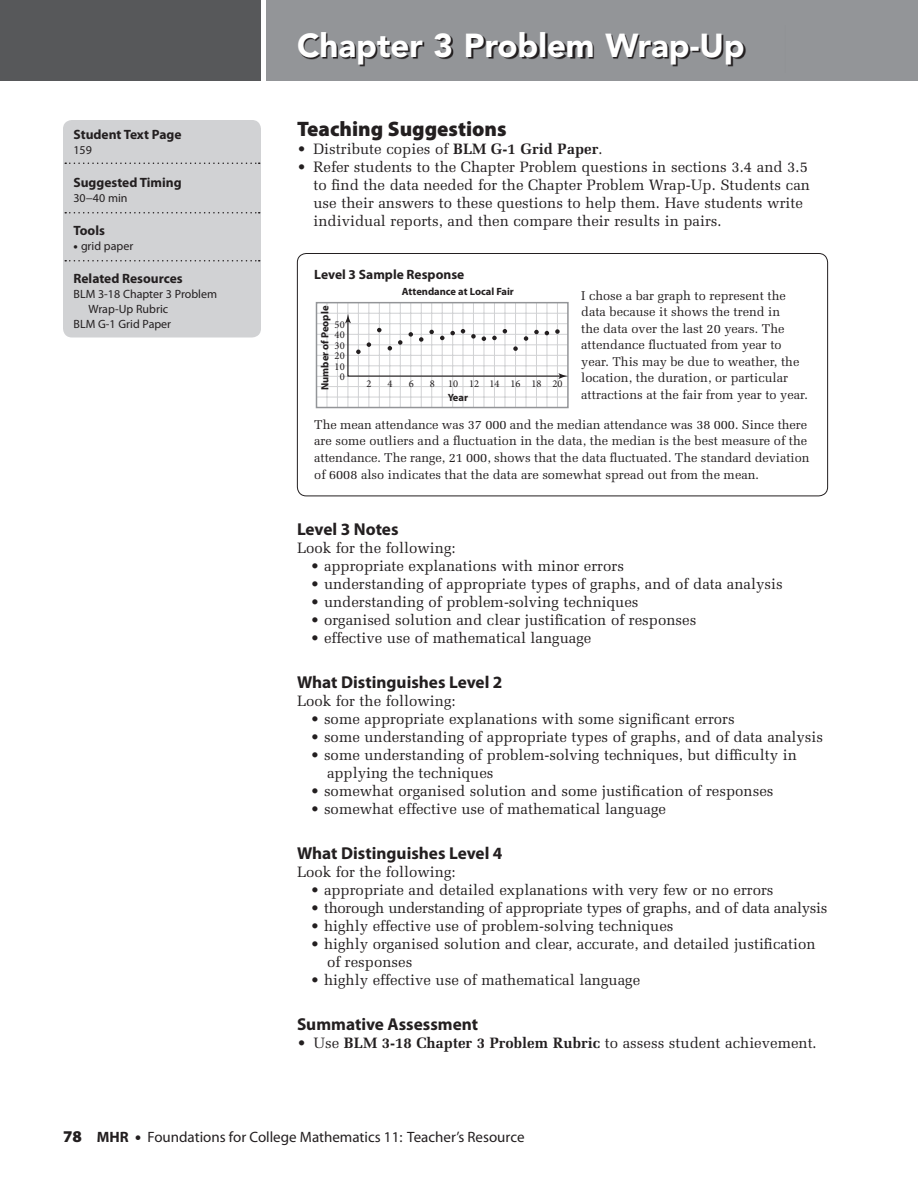
<style>
.page{position:relative;width:918px;height:1188px;background:#fff}
.page>*{position:absolute;margin:0;border:0;box-sizing:border-box;transform-origin:0 0}
.t1{font:900 33px "Avenir";color:#fff}
.t2{font:900 21px "Myriad Pro";color:#231f20}
.t3{font:700 17.25px "Myriad Pro";color:#231f20}
.t4{font:15px/18px "Melior";color:#231f20}
.t5{font:15px "Melior";letter-spacing:-.02em;color:#231f20}
.t6{font:15px "Myriad";color:#231f20}
.t7{font:700 13.5px "Myriad Pro";color:#231f20}
.t8{font:12.75px/16.5px "Melior";color:#231f20}
.t9{font:12px "Myriad Pro";color:#231f20}
.t10{font:700 10.5px "Myriad Pro";color:#231f20}
.t11{font:10.5px/10.5px "Minion Pro";color:#231f20;text-align:center}
.t12{font:10.5px "Myriad Pro";color:#231f20}
.s1{font-weight:900}
.s2{font-weight:700}
.s3{font-family:"Myriad Pro";font-weight:900;font-size:16.5px}
</style>
<div class="page">
<div style="left:46px;top:0;width:872px;height:81px;background:#939598"></div>
<div style="left:0;top:0;width:261px;height:81px;background:#57585a"></div>
<div style="left:261px;top:0;width:5px;height:81px;background:#fff"></div>
<img style="left:299px;top:33px;width:447px;height:34px">
<div style="left:63px;top:120px;width:198px;height:218px;background:#d1d2d4;border-radius:9px"></div>
<svg style="left:65px;top:163px;width:195px;height:1px"></svg>
<svg style="left:65px;top:212px;width:195px;height:2px"></svg>
<svg style="left:65px;top:260px;width:195px;height:2px"></svg>
<div style="left:297px;top:253px;width:531px;height:243px;border:1px solid #231f20;border-radius:9px"></div>
<hr style="left:369px;top:303px;width:1px;height:105px;background:#d1d2d4">
<hr style="left:379px;top:303px;width:1px;height:105px;background:#d1d2d4">
<hr style="left:348px;top:303px;width:1px;height:105px;background:#d1d2d4">
<hr style="left:337px;top:303px;width:1px;height:105px;background:#d1d2d4">
<hr style="left:327px;top:303px;width:1px;height:105px;background:#d1d2d4">
<hr style="left:358px;top:303px;width:1px;height:105px;background:#d1d2d4">
<hr style="left:389px;top:303px;width:1px;height:105px;background:#d1d2d4">
<hr style="left:400px;top:303px;width:1px;height:105px;background:#d1d2d4">
<hr style="left:410px;top:303px;width:1px;height:105px;background:#d1d2d4">
<hr style="left:421px;top:303px;width:1px;height:105px;background:#d1d2d4">
<hr style="left:431px;top:303px;width:1px;height:105px;background:#d1d2d4">
<hr style="left:442px;top:303px;width:1px;height:105px;background:#d1d2d4">
<hr style="left:452px;top:303px;width:1px;height:105px;background:#d1d2d4">
<hr style="left:463px;top:303px;width:1px;height:105px;background:#d1d2d4">
<hr style="left:473px;top:303px;width:1px;height:105px;background:#d1d2d4">
<hr style="left:484px;top:303px;width:1px;height:105px;background:#d1d2d4">
<hr style="left:494px;top:303px;width:1px;height:105px;background:#d1d2d4">
<hr style="left:505px;top:303px;width:1px;height:105px;background:#d1d2d4">
<hr style="left:515px;top:303px;width:1px;height:105px;background:#d1d2d4">
<hr style="left:526px;top:303px;width:1px;height:105px;background:#d1d2d4">
<hr style="left:536px;top:303px;width:1px;height:105px;background:#d1d2d4">
<hr style="left:547px;top:303px;width:1px;height:105px;background:#d1d2d4">
<hr style="left:557px;top:303px;width:1px;height:105px;background:#d1d2d4">
<hr style="left:316px;top:323px;width:252px;height:1px;background:#d1d2d4">
<hr style="left:316px;top:313px;width:252px;height:1px;background:#d1d2d4">
<hr style="left:316px;top:334px;width:252px;height:1px;background:#d1d2d4">
<hr style="left:316px;top:344px;width:252px;height:1px;background:#d1d2d4">
<hr style="left:316px;top:355px;width:252px;height:1px;background:#d1d2d4">
<hr style="left:316px;top:365px;width:252px;height:1px;background:#d1d2d4">
<hr style="left:316px;top:376px;width:252px;height:1px;background:#d1d2d4">
<hr style="left:316px;top:386px;width:252px;height:1px;background:#d1d2d4">
<hr style="left:316px;top:397px;width:252px;height:1px;background:#d1d2d4">
<div style="left:316px;top:302px;width:253px;height:106px;border:2px solid #939598"></div>
<svg style="left:345px;top:314px;width:223px;height:65px"></svg>
<p class="t7" style="left:74px;top:126px;width:110px">Student Text Page</p>
<p class="t9" style="left:74px;top:143px;width:20px">159</p>
<p class="t7" style="left:74px;top:174px;width:110px">Suggested Timing</p>
<p class="t9" style="left:74px;top:191px;width:56px">30−40 min</p>
<p class="t7" style="left:74px;top:222px;width:33px">Tools</p>
<p class="t9" style="left:74px;top:239px;width:61px"><span class="s1">•</span> grid paper</p>
<p class="t7" style="left:74px;top:270px;width:111px">Related Resources</p>
<p class="t9" style="left:74px;top:287px;width:145px">BLM 3-18 Chapter 3 Problem</p>
<p class="t9" style="left:88px;top:302px;width:81px">Wrap-Up Rubric</p>
<p class="t9" style="left:74px;top:317px;width:99px">BLM G-1 Grid Paper</p>
<h1 class="t1" style="left:297px;top:25px;width:449px">Chapter 3 Problem Wrap-Up</h1>
<h2 class="t2" style="left:297px;top:115px;width:211px">Teaching Suggestions</h2>
<p class="t4" style="left:297px;top:139px;width:307px">• Distribute copies of <span class="s2">BLM G-1 Grid Paper</span>.</p>
<p class="t4" style="left:314px;top:157px;width:498px;text-indent:-16px">• Refer students to the Chapter Problem questions in sections 3.4 and 3.5 to find the data needed for the Chapter Problem Wrap-Up. Students can use their answers to these questions to help them. Have students write individual reports, and then compare their results in pairs.</p>
<p class="t7" style="left:314px;top:266px;width:152px">Level 3 Sample Response</p>
<p class="t10" style="left:402px;top:285px;width:113px">Attendance at Local Fair</p>
<p class="t8" style="left:581px;top:287px;width:228px">I chose a bar graph to represent the data because it shows the trend in<br>the data over the last 20 years. The attendance fluctuated from year to year. This may be due to weather, the location, the duration, or particular attractions at the fair from year to year.</p>
<p class="t8" style="left:314px;top:416px;width:497px">The mean attendance was 37 000 and the median attendance was 38 000. Since there are some outliers and a fluctuation in the data, the median is the best measure of the attendance. The range, 21 000, shows that the data fluctuated. The standard deviation of 6008 also indicates that the data are somewhat spread out from the mean.</p>
<p class="t10" style="left:318px;top:390px;width:86px;rotate:-90deg">Number of People</p>
<p class="t11" style="left:335px;top:319px;width:12px">50<br>40<br>30<br>20<br>10<br>0</p>
<p class="t11" style="left:366px;top:379px;width:7px">2</p>
<p class="t11" style="left:388px;top:379px;width:7px">4</p>
<p class="t11" style="left:409px;top:379px;width:7px">6</p>
<p class="t11" style="left:430px;top:379px;width:7px">8</p>
<p class="t11" style="left:448px;top:379px;width:116px">10 12 14 16 18 20</p>
<p class="t10" style="left:448px;top:391px;width:22px">Year</p>
<p class="t12" style="left:377px;top:462px;width:96px">FOM-03-PWU-01F.eps</p>
<p class="t3" style="left:297px;top:518px;width:103px">Level 3 Notes</p>
<p class="t4" style="left:297px;top:538px;width:160px">Look for the following:</p>
<p class="t4" style="left:310px;top:556px;width:315px">• appropriate explanations with minor errors</p>
<p class="t4" style="left:310px;top:574px;width:474px">• understanding of appropriate types of graphs, and of data analysis</p>
<p class="t4" style="left:310px;top:592px;width:330px">• understanding of problem-solving techniques</p>
<p class="t4" style="left:310px;top:610px;width:387px">• organised solution and clear justification of responses</p>
<p class="t4" style="left:310px;top:628px;width:282px">• effective use of mathematical language</p>
<p class="t3" style="left:297px;top:671px;width:207px">What Distinguishes Level 2</p>
<p class="t4" style="left:297px;top:691px;width:160px">Look for the following:</p>
<p class="t4" style="left:310px;top:709px;width:426px">• some appropriate explanations with some significant errors</p>
<p class="t4" style="left:310px;top:727px;width:514px">• some understanding of appropriate types of graphs, and of data analysis</p>
<p class="t4" style="left:327px;top:745px;width:471px;text-indent:-16px">• some understanding of problem-solving techniques, but difficulty in applying the techniques</p>
<p class="t4" style="left:310px;top:781px;width:465px">• somewhat organised solution and some justification of responses</p>
<p class="t4" style="left:310px;top:799px;width:357px">• somewhat effective use of mathematical language</p>
<p class="t3" style="left:297px;top:842px;width:207px">What Distinguishes Level 4</p>
<p class="t4" style="left:297px;top:862px;width:160px">Look for the following:</p>
<p class="t4" style="left:310px;top:880px;width:465px">• appropriate and detailed explanations with very few or no errors</p>
<p class="t5" style="left:310px;top:898px;width:519px">• thorough understanding of appropriate types of graphs, and of data analysis</p>
<p class="t4" style="left:310px;top:916px;width:365px">• highly effective use of problem-solving techniques</p>
<p class="t4" style="left:327px;top:934px;width:490px;text-indent:-16px">• highly organised solution and clear, accurate, and detailed justification of responses</p>
<p class="t4" style="left:310px;top:970px;width:331px">• highly effective use of mathematical language</p>
<p class="t3" style="left:297px;top:1013px;width:183px">Summative Assessment</p>
<p class="t4" style="left:297px;top:1033px;width:521px">• Use <span class="s2">BLM 3-18 Chapter 3 Problem Rubric</span> to assess student achievement.</p>
<p class="t6" style="left:63px;top:1129px;width:463px"><span class="s3">78</span> <span class="s2">MHR</span> <span class="s3">•</span> Foundations for College Mathematics 11: Teacher’s Resource</p>
</div>
